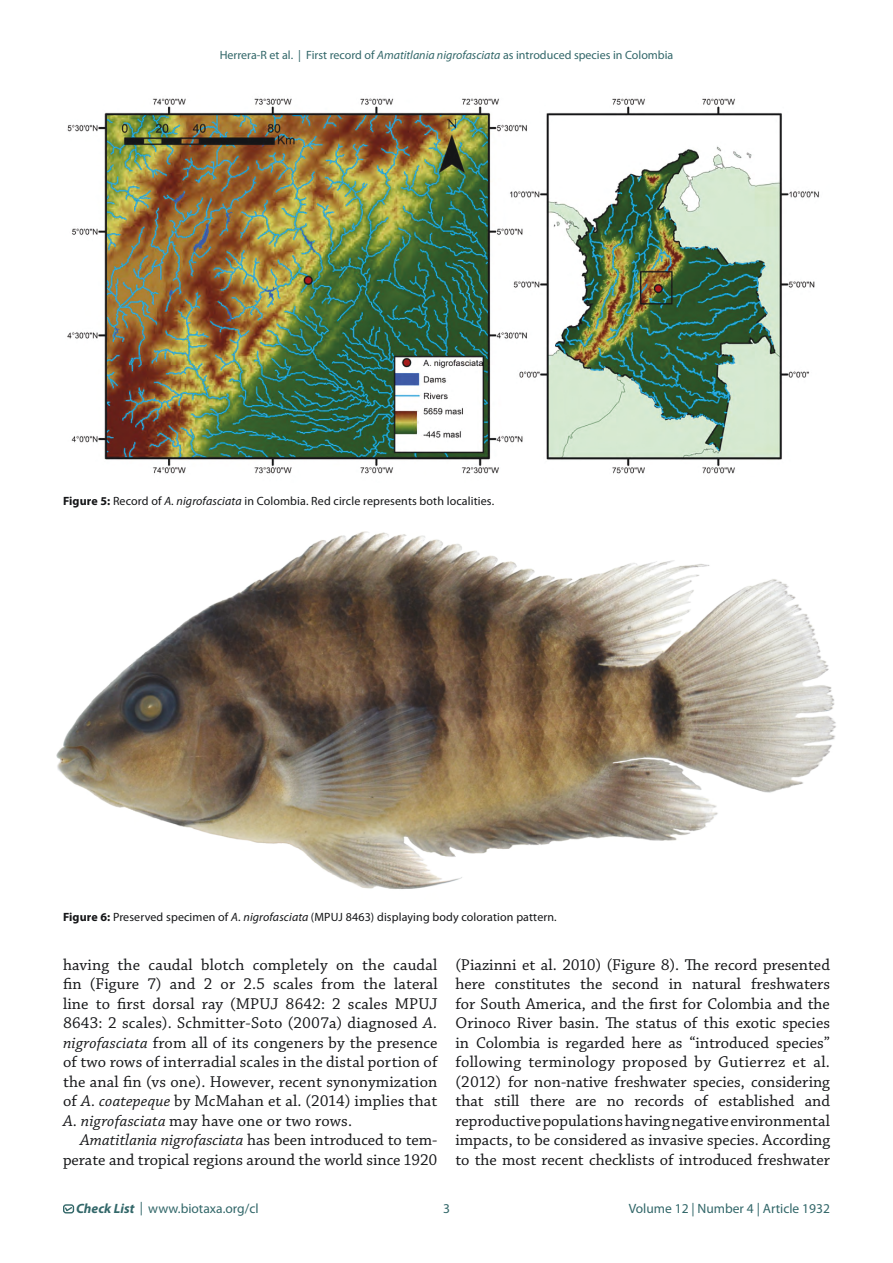
<style>
.page{position:relative;width:893px;height:1263px;background:#fff}
.page>*{position:absolute;margin:0;border:0;box-sizing:border-box;transform-origin:0 0}
.t1{font:16.5px/19.5px "Chaparral Pro";color:#141517;text-align:justify}
.t2{font:13.5px "Myriad Pro";color:#326769}
.t3{font:12px "Myriad Pro";letter-spacing:.01em;color:#141517}
.t4{font:12px "Myriad Pro";color:#326769}
.s1{font-style:italic}
.s2{font-weight:700}
.s3{font-weight:700;font-style:italic}
</style>
<div class="page">
<div style="left:63px;top:1204px;width:11px;height:9px;border:1px solid #326768;border-radius:2px"></div>
<svg style="left:64px;top:1206px;width:9px;height:6px"></svg>
<img style="left:67px;top:98px;width:752px;height:376px">
<img style="left:56px;top:531px;width:780px;height:358px">
<p class="t4" style="left:220px;top:50px;width:455px">Herrera-R et al. | First record of <span class="s1">Amatitlania nigrofasciata</span> as introduced species in Colombia</p>
<p class="t3" style="left:63px;top:496px;width:433px"><span class="s2">Figure 5:</span> Record of <span class="s1">A</span>. <span class="s1">nigrofasciata</span> in Colombia. Red circle represents both localities.</p>
<p class="t3" style="left:63px;top:913px;width:495px"><span class="s2">Figure 6:</span> Preserved specimen of <span class="s1">A</span>. <span class="s1">nigrofasciata</span> (MPUJ 8463) displaying body coloration pattern.</p>
<p class="t1" style="left:63px;top:956px;width:376px">having the caudal blotch completely on the caudal fin (Figure 7) and 2 or 2.5 scales from the lateral line to first dorsal ray (MPUJ 8642: 2 scales MPUJ 8643: 2 scales). Schmitter-Soto (2007a) diagnosed <span class="s1">A. nigrofasciata</span> from all of its congeners by the presence of two rows of interradial scales in the distal portion of the anal fin (vs one). However, recent synonymization of <span class="s1">A. coatepeque</span> by McMahan et al. (2014) implies that <span class="s1">A</span>. <span class="s1">nigrofasciata</span> may have one or two rows.</p>
<p class="t1" style="left:63px;top:1131px;width:376px;text-align:right"><span class="s1">Amatitlania nigrofasciata</span> has been introduced to tem&shy;perate and tropical regions around the world since 1920</p>
<p class="t1" style="left:455px;top:956px;width:376px">(Piazinni et al. 2010) (Figure 8). The record presented here constitutes the second in natural freshwaters for South America, and the first for Colombia and the Orinoco River basin. The status of this exotic species in Colombia is regarded here as “introduced species” following terminology proposed by Gutierrez et al. (2012) for non-native freshwater species, considering that still there are no records of established and reproductive populations having negative environmental impacts, to be considered as invasive species. According to the most recent checklists of introduced freshwater</p>
<p class="t2" style="left:76px;top:1204px;width:184px"><span class="s3">Check List</span> | www.biotaxa.org/cl</p>
<p class="t2" style="left:629px;top:1204px;width:203px">Volume 12 | Number 4 | Article 1932</p>
<p class="t2" style="left:443px;top:1204px;width:8px">3</p>
</div>
